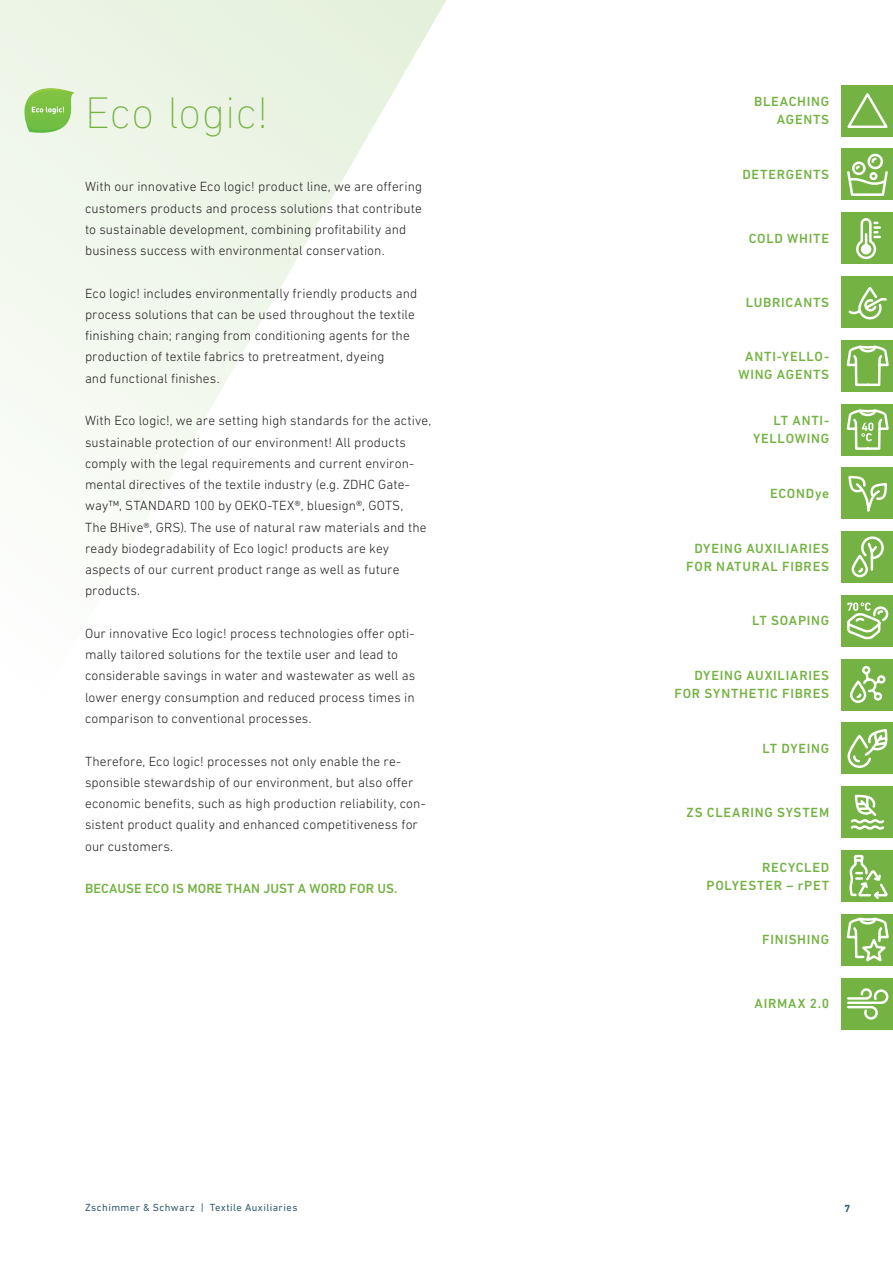
<style>
.page{position:relative;width:893px;height:1263px;background:#fff}
.page>*{position:absolute;margin:0;border:0;box-sizing:border-box;transform-origin:0 0}
.t1{font:200 45px "DIN Next LT Pro";color:#74b343}
.t2{font:300 13.5px/21.3px "DIN Next LT Pro";letter-spacing:.005em;color:#231f20}
.t3{font:500 13.5px/18px "DIN Next LT Pro";letter-spacing:.055em;color:#74b343;text-align:right}
.t4{font:500 13.5px "DIN Next LT Pro";letter-spacing:.01em;color:#74b343}
.t5{font:10.5px "DIN Next LT Pro";letter-spacing:.04em;color:#375d6e}
.t6{font:700 10.5px "DIN Next LT Pro";color:#375d6e}
</style>
<div class="page">
<svg style="left:0;top:0;width:446px;height:512px"></svg>
<div style="left:0;top:0;width:8px;height:387px;background:#f1f7ed"></div>
<div style="left:842px;top:149px;width:51px;height:51px;background:#74b343"></div>
<div style="left:842px;top:213px;width:51px;height:51px;background:#74b343"></div>
<div style="left:842px;top:276px;width:51px;height:51px;background:#74b343"></div>
<div style="left:842px;top:340px;width:51px;height:51px;background:#74b343"></div>
<div style="left:842px;top:404px;width:51px;height:51px;background:#74b343"></div>
<div style="left:842px;top:85px;width:51px;height:51px;background:#74b343"></div>
<div style="left:842px;top:531px;width:51px;height:52px;background:#74b343"></div>
<div style="left:842px;top:595px;width:51px;height:51px;background:#74b343"></div>
<div style="left:842px;top:659px;width:51px;height:51px;background:#74b343"></div>
<div style="left:842px;top:723px;width:51px;height:51px;background:#74b343"></div>
<svg style="left:847px;top:729px;width:40px;height:39px"></svg>
<div style="left:842px;top:787px;width:51px;height:51px;background:#74b343"></div>
<svg style="left:851px;top:795px;width:33px;height:35px"></svg>
<div style="left:842px;top:850px;width:51px;height:51px;background:#74b343"></div>
<div style="left:842px;top:468px;width:51px;height:51px;background:#74b343"></div>
<div style="left:842px;top:914px;width:51px;height:51px;background:#74b343"></div>
<div style="left:842px;top:978px;width:51px;height:51px;background:#74b343"></div>
<svg style="left:19px;top:88px;width:58px;height:46px"></svg>
<svg style="left:847px;top:93px;width:41px;height:35px"></svg>
<svg style="left:847px;top:154px;width:41px;height:42px"></svg>
<svg style="left:856px;top:218px;width:25px;height:41px"></svg>
<svg style="left:848px;top:288px;width:39px;height:31px"></svg>
<svg style="left:847px;top:346px;width:42px;height:40px"></svg>
<svg style="left:847px;top:409px;width:42px;height:41px"></svg>
<svg style="left:848px;top:477px;width:39px;height:35px"></svg>
<svg style="left:852px;top:536px;width:32px;height:41px"></svg>
<svg style="left:847px;top:602px;width:41px;height:37px"></svg>
<svg style="left:850px;top:666px;width:35px;height:37px"></svg>
<svg style="left:847px;top:918px;width:42px;height:43px"></svg>
<svg style="left:847px;top:988px;width:41px;height:32px"></svg>
<svg style="left:849px;top:855px;width:39px;height:44px"></svg>
<h1 class="t1" style="left:85px;top:87px;width:185px">Eco logic!</h1>
<p class="t2" style="left:85px;top:176px;width:339px">With our innovative Eco logic! product line, we are offering customers products and process solutions that contribute to sustainable development, combining profitability and business success with environmental conservation.</p>
<p class="t2" style="left:85px;top:282px;width:334px">Eco logic! includes environmentally friendly products and process solutions that can be used throughout the textile finishing chain; ranging from conditioning agents for the production of textile fabrics to pretreatment, dyeing<br>and functional finishes.</p>
<p class="t2" style="left:85px;top:410px;width:348px">With Eco logic!, we are setting high standards for the active, sustainable protection of our environment! All products comply with the legal requirements and current environ&shy;mental directives of the textile industry (e.g. ZDHC Gate&shy;way™, STANDARD 100 by OEKO-TEX®, bluesign®, GOTS,<br>The BHive®, GRS). The use of natural raw materials and the ready biodegradability of Eco logic! products are key aspects of our current product range as well as future products.</p>
<p class="t2" style="left:85px;top:622px;width:332px">Our innovative Eco logic! process technologies offer opti&shy;mally tailored solutions for the textile user and lead to considerable savings in water and wastewater as well as lower energy consumption and reduced process times in comparison to conventional processes.</p>
<p class="t2" style="left:85px;top:750px;width:342px">Therefore, Eco logic! processes not only enable the re&shy;sponsible stewardship of our environment, but also offer economic benefits, such as high production reliability, con&shy;sistent product quality and enhanced competitiveness for our customers.</p>
<p class="t4" style="left:85px;top:881px;width:314px">BECAUSE ECO IS MORE THAN JUST A WORD FOR US.</p>
<p class="t3" style="left:754px;top:92px;width:77px">BLEACHING<br>AGENTS</p>
<p class="t3" style="left:742px;top:165px;width:88px">DETERGENTS</p>
<p class="t3" style="left:749px;top:229px;width:82px">COLD WHITE</p>
<p class="t3" style="left:746px;top:293px;width:85px">LUBRICANTS</p>
<p class="t3" style="left:738px;top:348px;width:92px;text-align:center">ANTI-YELLO-<br>WING AGENTS</p>
<p class="t3" style="left:753px;top:411px;width:78px">LT ANTI-<br>YELLOWING</p>
<p class="t3" style="left:770px;top:484px;width:61px">ECONDye</p>
<p class="t3" style="left:686px;top:539px;width:144px;text-align:center">DYEING AUXILIARIES<br>FOR NATURAL FIBRES</p>
<p class="t3" style="left:752px;top:612px;width:79px">LT SOAPING</p>
<p class="t3" style="left:675px;top:666px;width:156px">DYEING AUXILIARIES<br>FOR SYNTHETIC FIBRES</p>
<p class="t3" style="left:762px;top:739px;width:68px">LT DYEING</p>
<p class="t3" style="left:687px;top:803px;width:144px">ZS CLEARING SYSTEM</p>
<p class="t3" style="left:706px;top:858px;width:124px">RECYCLED<br>POLYESTER – rPET</p>
<p class="t3" style="left:762px;top:931px;width:68px">FINISHING</p>
<p class="t3" style="left:754px;top:994px;width:76px">AIRMAX 2.0</p>
<p class="t5" style="left:85px;top:1202px;width:214px">Zschimmer &amp; Schwarz | Textile Auxiliaries</p>
<p class="t6" style="left:845px;top:1202px;width:7px">7</p>
</div>
